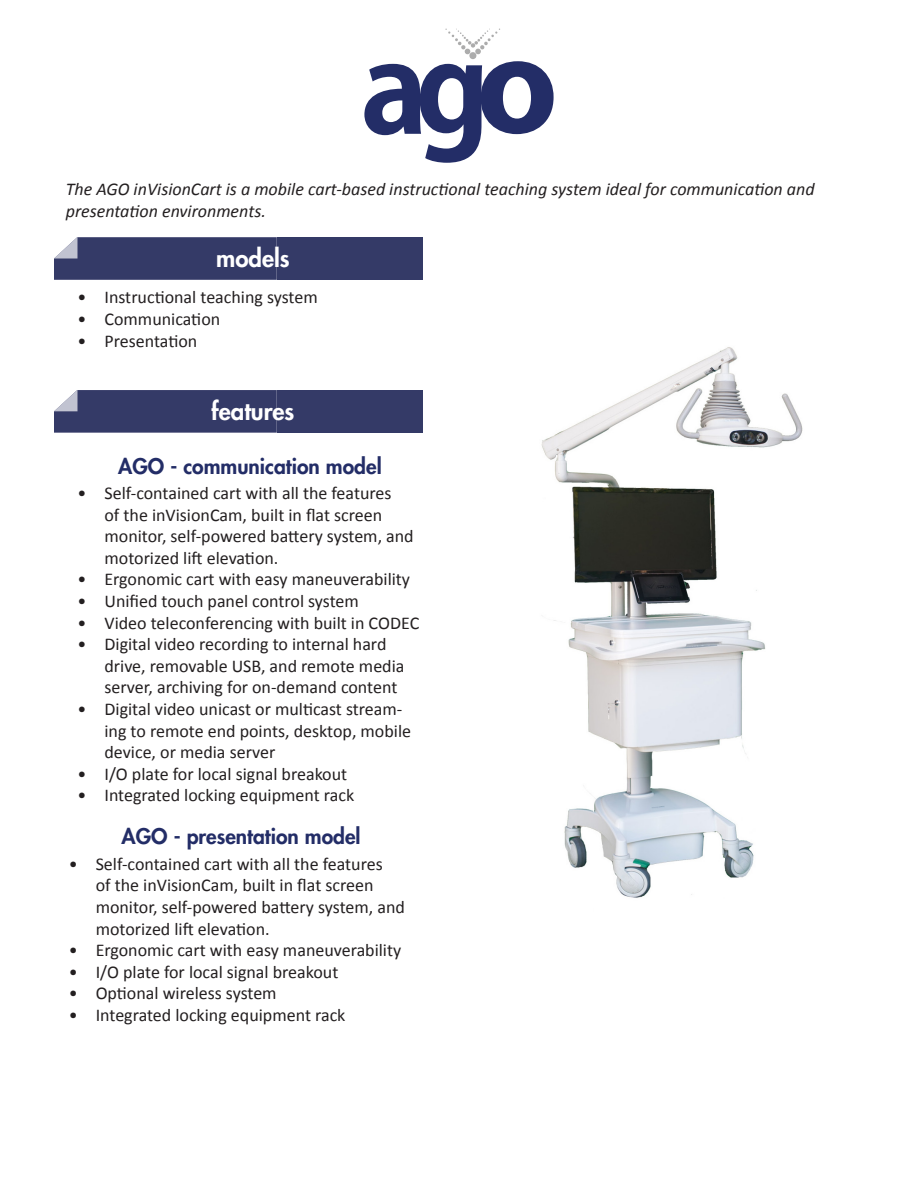
<style>
.page{position:relative;width:918px;height:1188px;background:#fff}
.page>*{position:absolute;margin:0;border:0;box-sizing:border-box;transform-origin:0 0}
.t1{font:800 24px "Futura";color:#fff}
.t2{font:800 21px "Futura";color:#232d67}
.t3{font:18px/21.6px "Calibri";color:#231f20}
.t4{font:italic 18px/21.6px "Calibri";color:#231f20}
</style>
<div class="page">
<svg style="left:364px;top:28px;width:190px;height:135px"></svg>
<svg style="left:54px;top:237px;width:223px;height:43px;background:#3e446f"></svg>
<div style="left:277px;top:237px;width:145px;height:43px;background:#343a67"></div>
<svg style="left:54px;top:390px;width:223px;height:43px;background:#3e446f"></svg>
<div style="left:277px;top:390px;width:145px;height:42px;background:#343a67"></div>
<img style="left:541px;top:347px;width:262px;height:551px">
<p class="t4" style="left:66px;top:178px;width:750px">The AGO inVisionCart is a mobile cart-based instructional teaching system ideal for communication and presentation environments.</p>
<p class="t1" style="left:216px;top:242px;width:75px">models</p>
<p class="t3" style="left:77px;top:287px;width:242px">• Instructional teaching system</p>
<p class="t3" style="left:77px;top:308px;width:144px">• Communication</p>
<p class="t3" style="left:77px;top:330px;width:121px">• Presentation</p>
<p class="t1" style="left:212px;top:395px;width:84px">features</p>
<p class="t2" style="left:118px;top:452px;width:265px">AGO - communication model</p>
<p class="t3" style="left:104px;top:482px;width:311px;text-indent:-27px">• Self-contained cart with all the features<br>of the inVisionCam, built in flat screen monitor, self-powered battery system, and motorized lift elevation.</p>
<p class="t3" style="left:77px;top:569px;width:334px">• Ergonomic cart with easy maneuverability</p>
<p class="t3" style="left:77px;top:590px;width:283px">• Unified touch panel control system</p>
<p class="t3" style="left:77px;top:612px;width:343px">• Video teleconferencing with built in CODEC</p>
<p class="t3" style="left:104px;top:633px;width:302px;text-indent:-27px">• Digital video recording to internal hard drive, removable USB, and remote media server, archiving for on-demand content</p>
<p class="t3" style="left:104px;top:698px;width:308px;text-indent:-27px">• Digital video unicast or multicast stream&shy;ing to remote end points, desktop, mobile device, or media server</p>
<p class="t3" style="left:77px;top:763px;width:271px">• I/O plate for local signal breakout</p>
<p class="t3" style="left:77px;top:785px;width:278px">• Integrated locking equipment rack</p>
<p class="t2" style="left:122px;top:823px;width:241px">AGO - presentation model</p>
<p class="t3" style="left:96px;top:853px;width:311px;text-indent:-27px">• Self-contained cart with all the features<br>of the inVisionCam, built in flat screen monitor, self-powered battery system, and motorized lift elevation.</p>
<p class="t3" style="left:69px;top:939px;width:334px">• Ergonomic cart with easy maneuverability</p>
<p class="t3" style="left:69px;top:961px;width:271px">• I/O plate for local signal breakout</p>
<p class="t3" style="left:69px;top:983px;width:210px">• Optional wireless system</p>
<p class="t3" style="left:69px;top:1004px;width:278px">• Integrated locking equipment rack</p>
</div>
